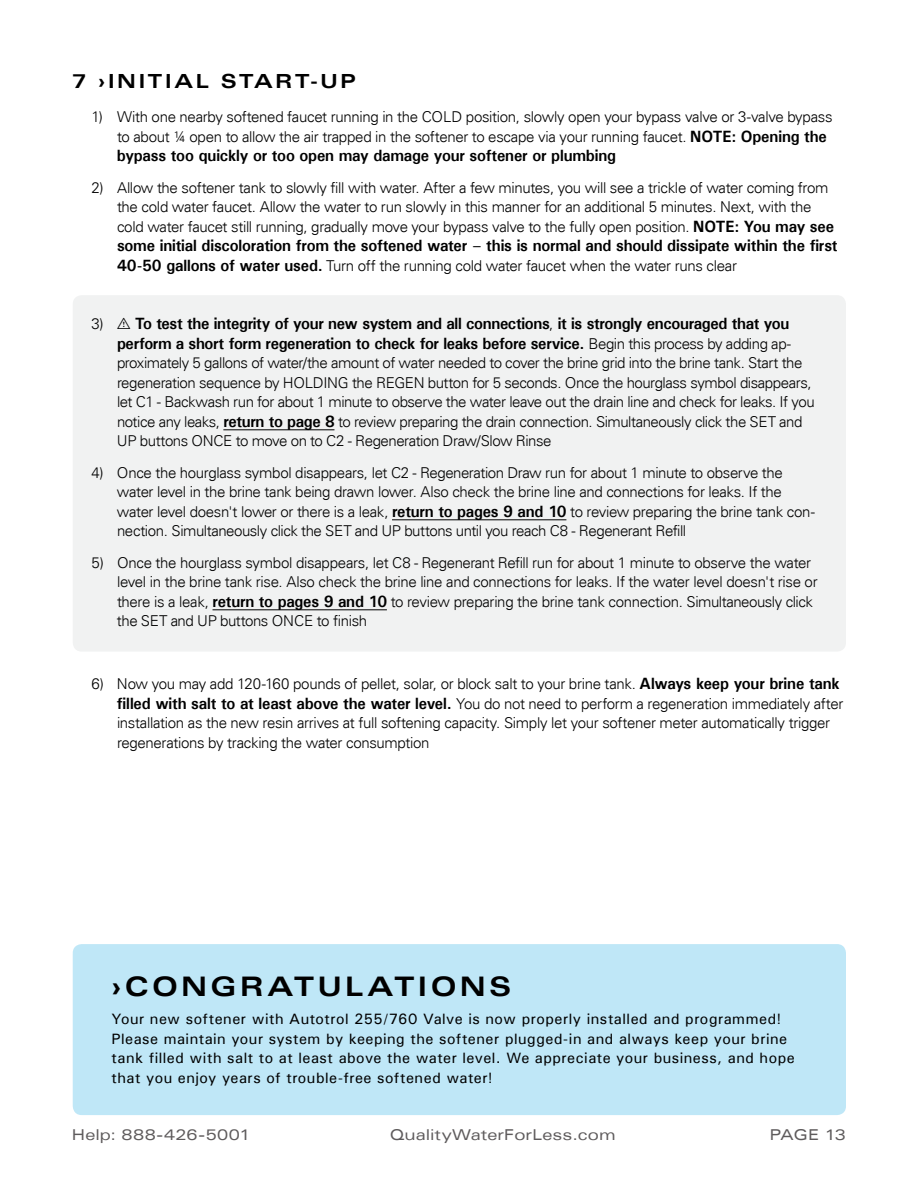
<style>
.page{position:relative;width:918px;height:1188px;background:#fff}
.page>*{position:absolute;margin:0;border:0;box-sizing:border-box;transform-origin:0 0}
.t1{font:700 expanded 27px "Univers";letter-spacing:.12em;color:#000}
.t2{font:700 expanded 19.5px "Univers";letter-spacing:.12em;color:#000}
.t3{font:700 16.35px/19.5px "Univers";letter-spacing:-.015em;color:#000;text-align:right;scale:.96 1}
.t4{font:300 15px/19.5px "Univers";letter-spacing:-.025em;color:#000}
.t5{font:500 15px/19.5px "Univers";letter-spacing:.03em;color:#000}
.t6{font:expanded 15px "Univers";letter-spacing:.005em;color:#5e5b5c}
.s1{font-weight:700;font-size:16.35px}
.s2{font-weight:300;font-size:15px}
.s3{font-family:"tables";font-weight:400;font-size:15px}
</style>
<div class="page">
<div style="left:73px;top:944px;width:773px;height:171px;background:#bfe7f7;border-radius:9px"></div>
<div style="left:73px;top:295px;width:773px;height:357px;background:#f1f2f2;border-radius:9px"></div>
<hr style="left:223px;top:429px;width:111px;height:1px;background:#000">
<hr style="left:392px;top:519px;width:174px;height:1px;background:#000">
<hr style="left:213px;top:609px;width:174px;height:1px;background:#000">
<h2 class="t2" style="left:72px;top:70px;width:283px">7 ›INITIAL START-UP</h2>
<p class="t4" style="left:117px;top:107px;width:717px;text-indent:-26px">1) With one nearby softened faucet running in the COLD position, slowly open your bypass valve or 3-valve bypass to about ¼ open to allow the air trapped in the softener to escape via your running faucet. <span class="s1">NOTE: Opening the</span></p>
<p class="t3" style="left:117px;top:146px;width:522px">bypass too quickly or too open may damage your softener or plumbing</p>
<p class="t4" style="left:117px;top:178px;width:719px;text-indent:-26px">2) Allow the softener tank to slowly fill with water. After a few minutes, you will see a trickle of water coming from the cold water faucet. Allow the water to run slowly in this manner for an additional 5 minutes. Next, with the cold water faucet still running, gradually move your bypass valve to the fully open position. <span class="s1">NOTE: You may see</span></p>
<p class="t3" style="left:117px;top:236px;width:752px">some initial discoloration from the softened water – this is normal and should dissipate within the first</p>
<p class="t4" style="left:117px;top:256px;width:622px"><span class="s1">40-50 gallons of water used.</span> Turn off the running cold water faucet when the water runs clear</p>
<p class="t3" style="left:92px;top:313px;width:730px"><span class="s2">3)</span> <span class="s3">i</span> To test the integrity of your new system and all connections<span class="s2">,</span> it is strongly encouraged that you perform a short form regeneration to check for leaks before service. <span class="s2">Begin this process by adding ap-</span></p>
<p class="t4" style="left:117px;top:353px;width:699px">proximately 5 gallons of water/the amount of water needed to cover the brine grid into the brine tank. Start the regeneration sequence by HOLDING the REGEN button for 5 seconds. Once the hourglass symbol disappears, let C1 - Backwash run for about 1 minute to observe the water leave out the drain line and check for leaks. If you notice any leaks, <span class="s1">return to page 8</span> to review preparing the drain connection. Simultaneously click the SET and UP buttons ONCE to move on to C2 - Regeneration Draw/Slow Rinse</p>
<p class="t4" style="left:117px;top:463px;width:699px;text-indent:-25px">4) Once the hourglass symbol disappears, let C2 - Regeneration Draw run for about 1 minute to observe the water level in the brine tank being drawn lower. Also check the brine line and connections for leaks. If the water level doesn't lower or there is a leak, <span class="s1">return to pages 9 and 10</span> to review preparing the brine tank con&shy;nection. Simultaneously click the SET and UP buttons until you reach C8 - Regenerant Refill</p>
<p class="t4" style="left:117px;top:553px;width:702px;text-indent:-25px">5) Once the hourglass symbol disappears, let C8 - Regenerant Refill run for about 1 minute to observe the water level in the brine tank rise. Also check the brine line and connections for leaks. If the water level doesn't rise or there is a leak, <span class="s1">return to pages 9 and 10</span> to review preparing the brine tank connection. Simultaneously click the SET and UP buttons ONCE to finish</p>
<p class="t4" style="left:117px;top:674px;width:728px;text-indent:-25px">6) Now you may add 120-160 pounds of pellet, solar, or block salt to your brine tank. <span class="s1">Always keep your brine tank filled with salt to at least above the water level.</span> You do not need to perform a regeneration immediately after installation as the new resin arrives at full softening capacity. Simply let your softener meter automatically trigger regenerations by tracking the water consumption</p>
<h1 class="t1" style="left:112px;top:971px;width:401px">›CONGRATULATIONS</h1>
<p class="t5" style="left:112px;top:1009px;width:685px">Your new softener with Autotrol 255/760 Valve is now properly installed and programmed!<br>Please maintain your system by keeping the softener plugged-in and always keep your brine tank filled with salt to at least above the water level. We appreciate your business, and hope that you enjoy years of trouble-free softened water!</p>
<p class="t6" style="left:72px;top:1126px;width:180px">Help: 888-426-5001</p>
<p class="t6" style="left:390px;top:1126px;width:227px">QualityWaterForLess.com</p>
<p class="t6" style="left:769px;top:1126px;width:78px">PAGE 13</p>
</div>
